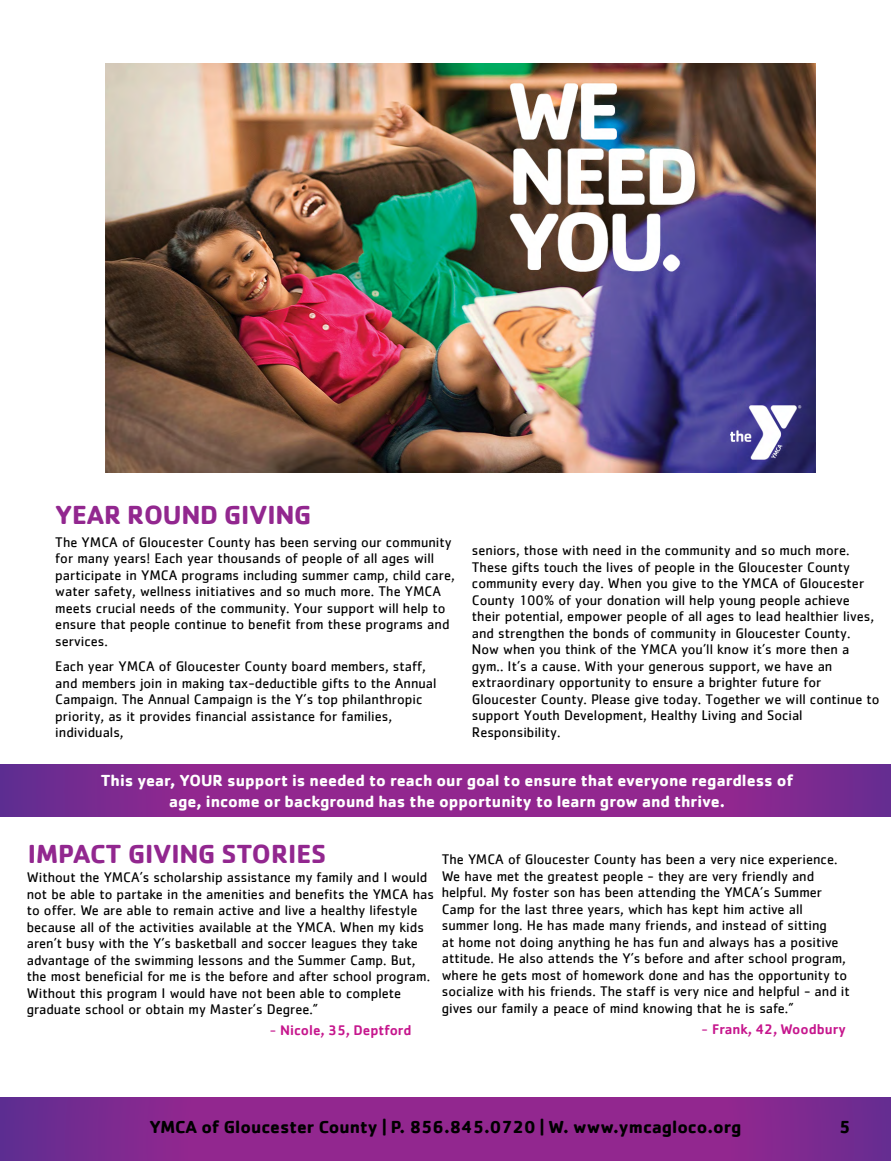
<style>
.page{position:relative;width:891px;height:1161px;background:#fff}
.page>*{position:absolute;margin:0;border:0;box-sizing:border-box;transform-origin:0 0}
.t1{font:700 27px "Cachet";letter-spacing:-.01em;color:#92278f}
.t2{font:700 18px "Cachet";color:#000}
.t3{font:700 16.5px/21px "Cachet";color:#fff;text-align:center}
.t4{font:14.4px/16.5px "Cachet";color:#000}
.t5{font:500 14.4px "Cachet";color:#c6168d}
.s1{font-weight:400}
</style>
<div class="page">
<div style="left:662px;top:132px;width:158px;height:100px;background:linear-gradient(to bottom,#fff,#fff);border-radius:15px"></div>
<svg style="left:662px;top:259px;width:158px;height:99px"></svg>
<svg style="left:0;top:1098px;width:891px;height:63px;background:#88288f"></svg>
<svg style="left:0;top:765px;width:890px;height:51px;background:#88288f"></svg>
<img style="left:106px;top:64px;width:709px;height:409px">
<h1 class="t1" style="left:55px;top:497px;width:258px">YEAR ROUND GIVING</h1>
<p class="t4" style="left:55px;top:533px;width:401px">The YMCA of Gloucester County has been serving our community for many years! Each year thousands of people of all ages will participate in YMCA programs including summer camp, child care, water safety, wellness initiatives and so much more. The YMCA meets crucial needs of the community. Your support will help to ensure that people continue to benefit from these programs and services.</p>
<p class="t4" style="left:55px;top:658px;width:383px">Each year YMCA of Gloucester County board members, staff, and members join in making tax-deductible gifts to the Annual Campaign. The Annual Campaign is the Y’s top philanthropic priority, as it provides financial assistance for families, individuals,</p>
<p class="t4" style="left:472px;top:542px;width:409px">seniors, those with need in the community and so much more.<br>These gifts touch the lives of people in the Gloucester County community every day. When you give to the YMCA of Gloucester County 100% of your donation will help young people achieve their potential, empower people of all ages to lead healthier lives, and strengthen the bonds of community in Gloucester County.<br>Now when you think of the YMCA you’ll know it’s more then a gym.. It’s a cause. With your generous support, we have an extraordinary opportunity to ensure a brighter future for Gloucester County. Please give today. Together we will continue to support Youth Development, Healthy Living and Social Responsibility.</p>
<p class="t3" style="left:101px;top:769px;width:694px">This year, YOUR support is needed to reach our goal to ensure that everyone regardless of age, income or background has the opportunity to learn grow and thrive.</p>
<h1 class="t1" style="left:28px;top:836px;width:300px">IMPACT GIVING STORIES</h1>
<p class="t4" style="left:442px;top:851px;width:410px">The YMCA of Gloucester County has been a very nice experience.<br>We have met the greatest people - they are very friendly and helpful. My foster son has been attending the YMCA’s Summer Camp for the last three years, which has kept him active all summer long. He has made many friends, and instead of sitting<br>at home not doing anything he has fun and always has a positive attitude. He also attends the Y’s before and after school program, where he gets most of homework done and has the opportunity to socialize with his friends. The staff is very nice and helpful - and it gives our family a peace of mind knowing that he is safe.”</p>
<p class="t5" style="left:702px;top:1021px;width:146px"><span class="s1">-</span> Frank, 42, Woodbury</p>
<p class="t4" style="left:27px;top:869px;width:409px">Without the YMCA’s scholarship assistance my family and I would not be able to partake in the amenities and benefits the YMCA has to offer. We are able to remain active and live a healthy lifestyle because all of the activities available at the YMCA. When my kids aren’t busy with the Y’s basketball and soccer leagues they take advantage of the swimming lessons and the Summer Camp. But, the most beneficial for me is the before and after school program.<br>Without this program I would have not been able to complete graduate school or obtain my Master’s Degree.”</p>
<p class="t5" style="left:270px;top:1021px;width:143px"><span class="s1">-</span> Nicole, 35, Deptford</p>
<p class="t2" style="left:150px;top:1115px;width:593px">YMCA of Gloucester County | P. 856.845.0720 | W. www.ymcagloco.org</p>
<p class="t2" style="left:839px;top:1115px;width:13px">5</p>
</div>
